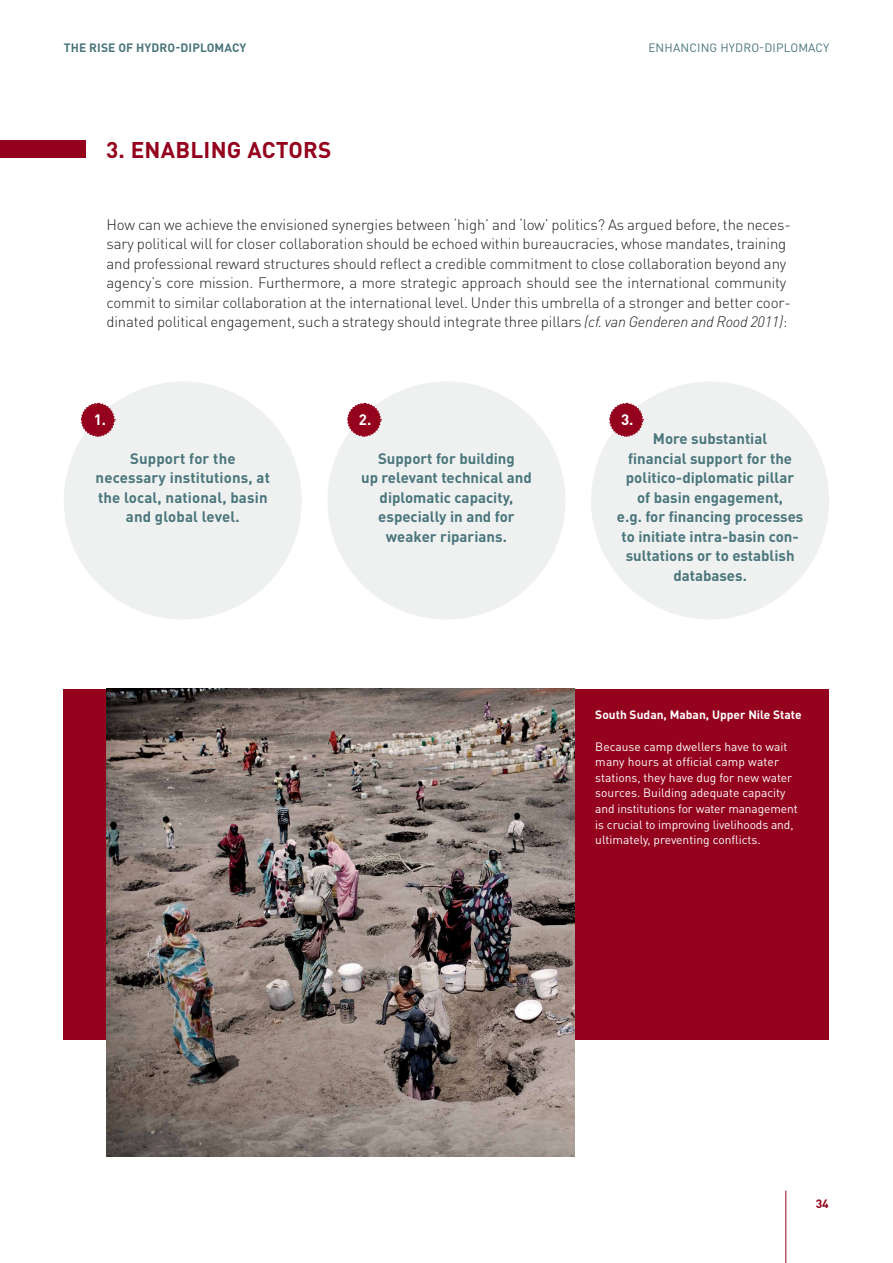
<style>
.page{position:relative;width:893px;height:1263px;background:#fff}
.page>*{position:absolute;margin:0;border:0;box-sizing:border-box;transform-origin:0 0}
.t1{font:700 22.5px "DINOT";letter-spacing:.01em;color:#94021d}
.t2{font:300 15px/19.5px "DIN Pro";letter-spacing:-.01em;color:#231f20}
.t3{font:700 15px/19.5px "DIN Pro";color:#4a767c;text-align:center}
.t4{font:700 15px "DIN Pro";color:#fff}
.t5{font:12px/15.6px "DIN Pro";letter-spacing:-.005em;color:#fff}
.t6{font:700 12px "DIN Pro";color:#fff}
.t7{font:700 12px "DIN Pro";letter-spacing:.01em;color:#4a767c}
.t8{font:12px "DIN Pro";letter-spacing:.01em;color:#4a767c}
.t9{font:700 12px "DIN Pro";color:#94021d}
.s1{font-style:italic}
</style>
<div class="page">
<div style="left:64px;top:689px;width:765px;height:351px;background:#94021d"></div>
<img style="left:106px;top:689px;width:468px;height:468px">
<div style="left:0;top:140px;width:85px;height:17px;background:#94021d"></div>
<div style="left:591px;top:381px;width:238px;height:239px;background:#eff1f1;border-radius:50%"></div>
<svg style="left:609px;top:402px;width:35px;height:35px"></svg>
<div style="left:327px;top:381px;width:239px;height:239px;background:#eff1f1;border-radius:50%"></div>
<svg style="left:346px;top:402px;width:36px;height:35px"></svg>
<div style="left:64px;top:381px;width:238px;height:239px;background:#eff1f1;border-radius:50%"></div>
<svg style="left:80px;top:402px;width:36px;height:35px"></svg>
<hr style="left:785px;top:1191px;width:1px;height:72px;background:#94021d">
<p class="t7" style="left:64px;top:39px;width:184px">The Rise of Hydro-Diplomacy</p>
<h1 class="t1" style="left:106px;top:135px;width:227px">3. ENABLING ACTORS</h1>
<p class="t8" style="left:648px;top:39px;width:183px">Enhanci ng hydro-diplomacy</p>
<p class="t2" style="left:106px;top:214px;width:686px">How can we achieve the envisioned synergies between ‘high’ and ‘low’ politics? As argued before, the neces&shy;sary political will for closer collaboration should be echoed within bureaucracies, whose mandates, training and professional reward structures should reflect a credible commitment to close collaboration beyond any agency’s core mission. Furthermore, a more strategic approach should see the international community commit to similar collaboration at the international level. Under this umbrella of a stronger and better coor&shy;dinated political engagement, such a strategy should integrate three pillars <span class="s1">(cf. van Genderen and Rood 2011)</span>:</p>
<p class="t4" style="left:94px;top:409px;width:14px">1.</p>
<p class="t4" style="left:359px;top:409px;width:14px">2.</p>
<p class="t4" style="left:621px;top:409px;width:14px">3.</p>
<p class="t3" style="left:96px;top:448px;width:176px">Support for the necessary institutions, at the local, national, basin and global level.</p>
<p class="t3" style="left:361px;top:448px;width:172px">Support for building<br>up relevant technical and diplomatic capacity, especially in and for weaker riparians.</p>
<p class="t3" style="left:617px;top:428px;width:188px">More substantial<br>financial support for the politico-diplomatic pillar<br>of basin engagement,<br>e.g. for financing processes to initiate intra-basin con&shy;sultations or to establish databases.</p>
<p class="t6" style="left:595px;top:707px;width:208px">South Sudan, Maban, Upper N ile State</p>
<p class="t5" style="left:595px;top:738px;width:204px">Because camp dwellers have to wait many hours at official camp water stations, they have dug for new water sources. Building adequate capacity and institutions for water management is crucial to improving livelihoods and, ultimately, preventing conflicts.</p>
<p class="t9" style="left:816px;top:1196px;width:15px">34</p>
</div>
